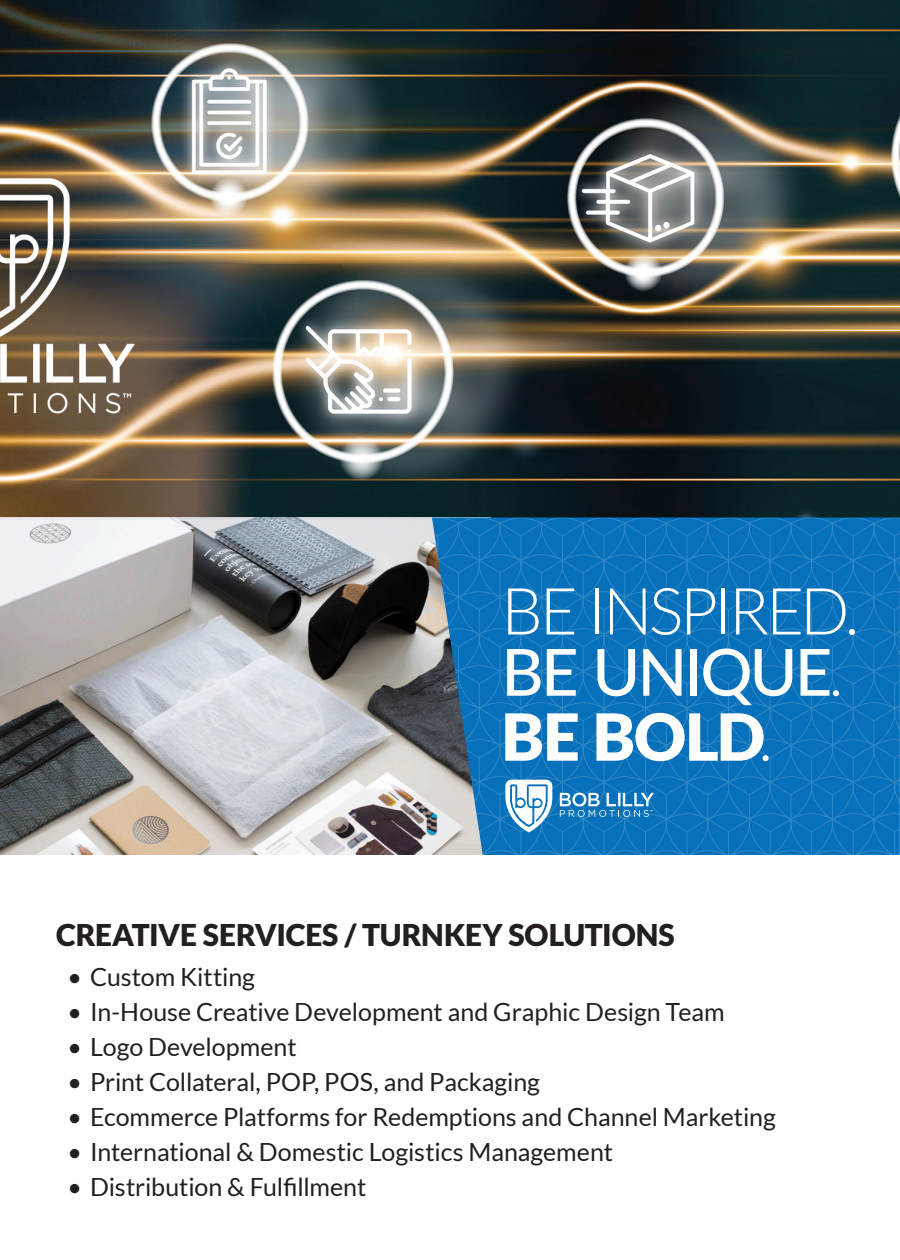
<style>
.page{position:relative;width:900px;height:1260px;background:#fff}
.page>*{position:absolute;margin:0;border:0;box-sizing:border-box;transform-origin:0 0}
.t1{font:300 65px/63px "Lato";letter-spacing:-.06em;color:#fff}
.t2{font:900 30px "Lato";letter-spacing:-.01em;color:#231f20}
.t3{font:25px "Lato";letter-spacing:-.005em;color:#231f20}
.s1{font-weight:500}
.s2{font-weight:900}
</style>
<div class="page">
<img style="left:0;top:0;width:900px;height:518px">
<img style="left:0;top:518px;width:432px;height:337px">
<svg style="left:432px;top:518px;width:468px;height:337px;background:#1f7ab9"></svg>
<img style="left:0;top:4px;width:900px;height:476px">
<h1 class="t1" style="left:501px;top:580px;width:358px">BE INSPIRED.<br><span class="s1">BE UNIQUE</span>.<br><span class="s2">BE BOLD</span>.</h1>
<p class="t2" style="left:56px;top:917px;width:620px">CREATIVE SERVICES / TURNKEY SOLUTIONS</p>
<p class="t3" style="left:68px;top:963px;width:189px">• Custom Kitting</p>
<p class="t3" style="left:68px;top:998px;width:659px">• In-House Creative Development and Graphic Design Team</p>
<p class="t3" style="left:68px;top:1033px;width:231px">• Logo Development</p>
<p class="t3" style="left:68px;top:1068px;width:474px">• Print Collateral, POP, POS, and Packaging</p>
<p class="t3" style="left:68px;top:1103px;width:710px">• Ecommerce Platforms for Redemptions and Channel Marketing</p>
<p class="t3" style="left:68px;top:1138px;width:547px">• International &amp; Domestic Logistics Management</p>
<p class="t3" style="left:68px;top:1173px;width:300px">• Distribution &amp; Fulfillment</p>
</div>
